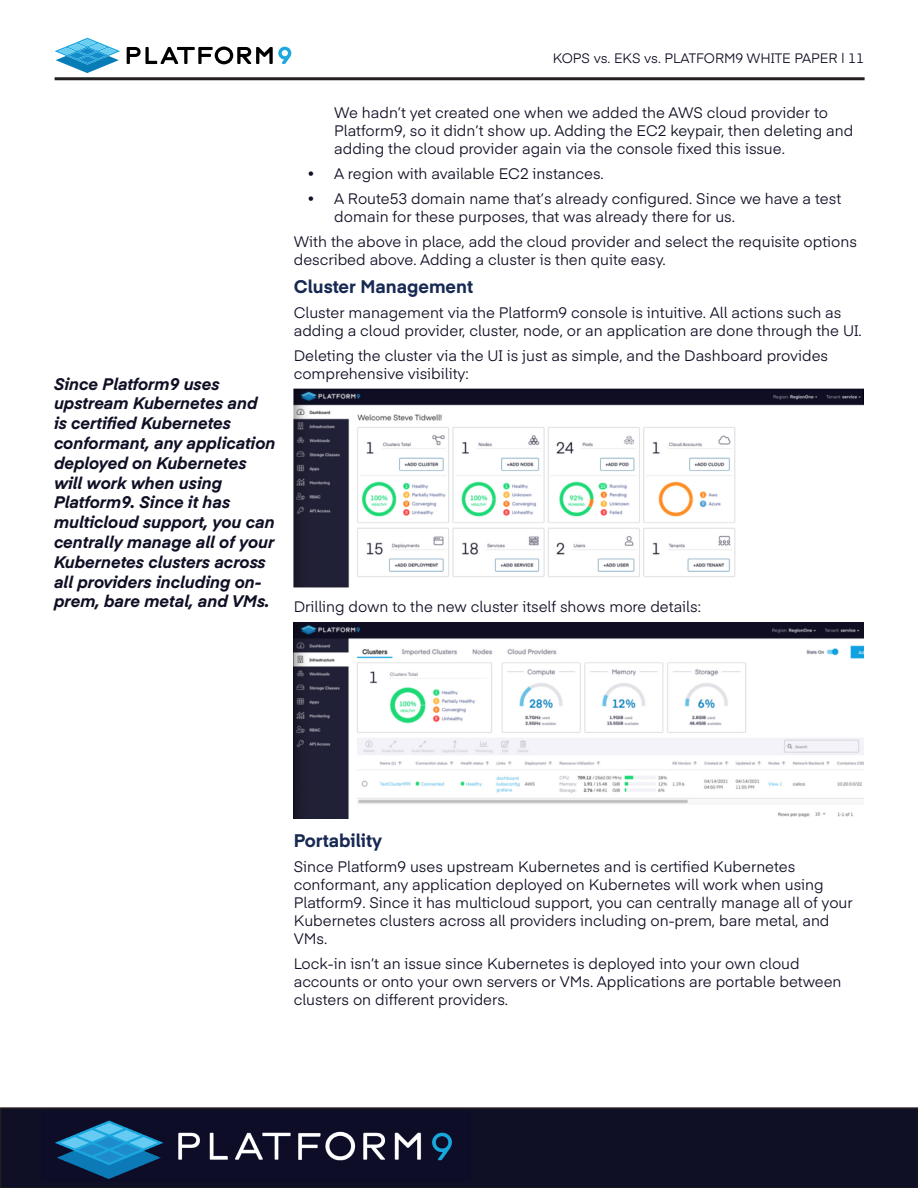
<style>
.page{position:relative;width:918px;height:1188px;background:#fff}
.page>*{position:absolute;margin:0;border:0;box-sizing:border-box;transform-origin:0 0}
.Heading_3{font:700 18px "Eina 04";color:#172953}
.quote{font:italic 700 16.5px/19.8px "Eina 04";color:#0f0f25}
.copy{font:15px/18px "Eina 04";color:#0f0f25}
.copy-2{font:13.5px "Eina 04";color:#0f0f25}
</style>
<div class="page">
<div style="left:0;top:1107px;width:918px;height:81px;background:#0f0f25"></div>
<img style="left:42px;top:1111px;width:428px;height:71px">
<hr style="left:55px;top:77px;width:810px;height:3px;background:#231f20">
<svg style="left:127px;top:47px;width:164px;height:17px"></svg>
<svg style="left:55px;top:38px;width:65px;height:35px"></svg>
<img style="left:294px;top:388px;width:570px;height:199px">
<img style="left:294px;top:622px;width:570px;height:197px">
<p class="quote" style="left:54px;top:373px;width:223px">Since Platform9 uses upstream Kubernetes and<br>is certified Kubernetes conformant, any application deployed on Kubernetes will work when using<br>Platform9. Since it has multicloud support, you can centrally manage all of your<br>Kubernetes clusters across all providers including on&shy;prem, bare metal, and VMs.</p>
<p class="copy-2" style="left:553px;top:48px;width:313px">KOPS vs. EKS vs. PLATFORM9 WHITE PAPER | 11</p>
<p class="copy" style="left:334px;top:103px;width:521px">We hadn’t yet created one when we added the AWS cloud provider to<br>Platform9, so it didn’t show up. Adding the EC2 keypair, then deleting and adding the cloud provider again via the console fixed this issue.</p>
<p class="copy" style="left:307px;top:164px;width:298px">• A region with available EC2 instances.</p>
<p class="copy" style="left:334px;top:189px;width:508px;text-indent:-27px">• A Route53 domain name that’s already configured. Since we have a test domain for these purposes, that was already there for us.</p>
<p class="copy" style="left:294px;top:231px;width:565px">With the above in place, add the cloud provider and select the requisite options described above. Adding a cluster is then quite easy.</p>
<p class="Heading_3" style="left:294px;top:273px;width:181px">Cluster Management</p>
<p class="copy" style="left:294px;top:302px;width:569px">Cluster management via the Platform9 console is intuitive. All actions such as adding a cloud provider, cluster, node, or an application are done through the UI.</p>
<p class="copy" style="left:294px;top:345px;width:536px">Deleting the cluster via the UI is just as simple, and the Dashboard provides comprehensive visibility:</p>
<p class="copy" style="left:294px;top:596px;width:409px">Drilling down to the new cluster itself shows more details:</p>
<p class="Heading_3" style="left:294px;top:827px;width:90px">Portability</p>
<p class="copy" style="left:294px;top:856px;width:560px">Since Platform9 uses upstream Kubernetes and is certified Kubernetes conformant, any application deployed on Kubernetes will work when using Platform9. Since it has multicloud support, you can centrally manage all of your Kubernetes clusters across all providers including on-prem, bare metal, and VMs.</p>
<p class="copy" style="left:294px;top:953px;width:549px">Lock-in isn’t an issue since Kubernetes is deployed into your own cloud accounts or onto your own servers or VMs. Applications are portable between clusters on different providers.</p>
</div>
